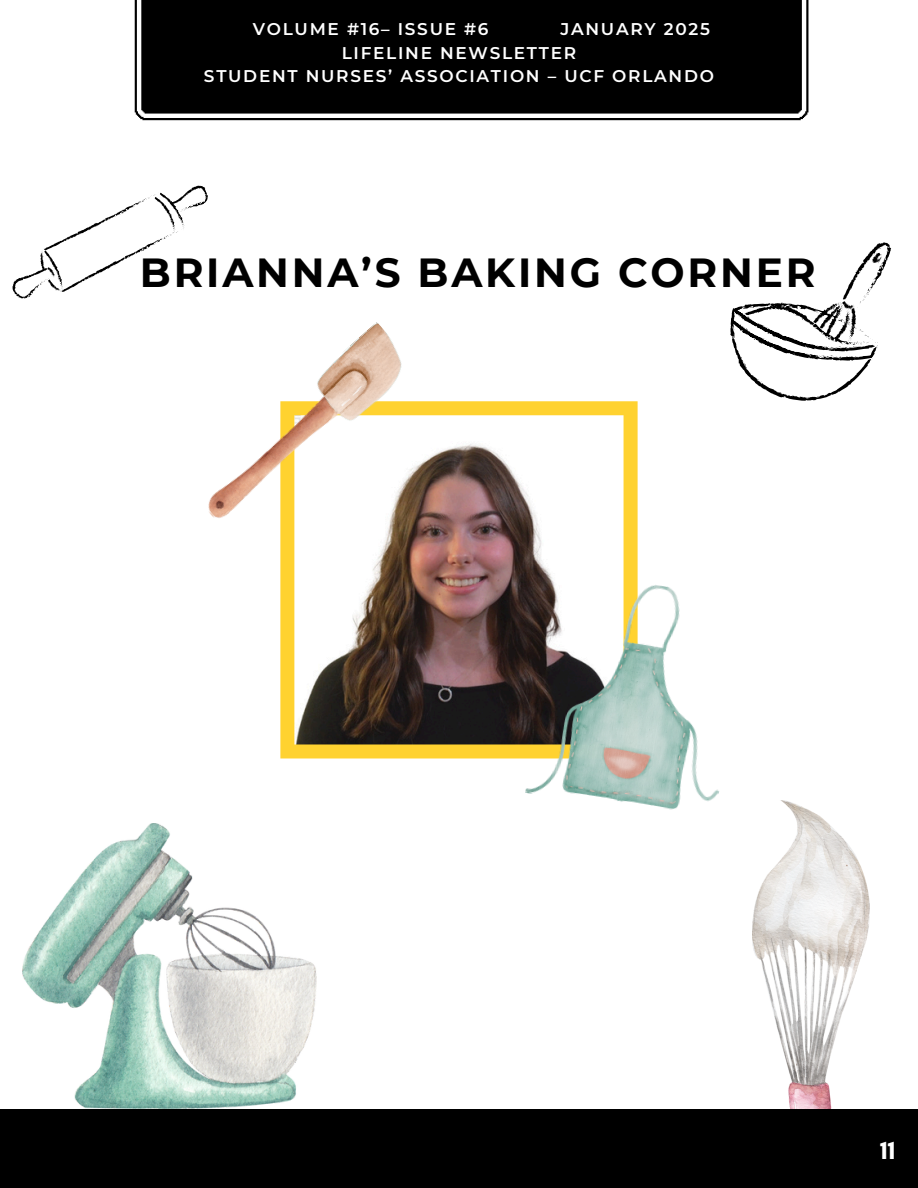
<style>
.page{position:relative;width:918px;height:1188px;background:#fff}
.page>*{position:absolute;margin:0;border:0;box-sizing:border-box;transform-origin:0 0}
.t1{font:700 40.5px "Montserrat";letter-spacing:.07em;color:#000}
.t2{font:700 25.5px "Glacial Indifference";color:#fff}
.t3{font:600 16.95px "Montserrat";letter-spacing:.1em;color:#fff}
</style>
<div class="page">
<img style="left:752px;top:800px;width:117px;height:309px">
<div style="left:0;top:1109px;width:918px;height:79px;background:#000"></div>
<svg style="left:280px;top:401px;width:358px;height:357px"></svg>
<svg style="left:135px;top:0;width:673px;height:120px;background:#0b0b0b"></svg>
<div style="left:137px;top:0;width:669px;height:118px;background:#000"></div>
<svg style="left:730px;top:242px;width:161px;height:159px"></svg>
<svg style="left:12px;top:185px;width:196px;height:114px"></svg>
<img style="left:22px;top:823px;width:295px;height:286px">
<img style="left:525px;top:570px;width:194px;height:240px">
<img style="left:208px;top:322px;width:208px;height:211px">
<p class="t3" style="left:253px;top:19px;width:237px">VOLUME #16– ISSUE #6</p>
<p class="t3" style="left:560px;top:19px;width:151px">JANUARY 2025</p>
<p class="t3" style="left:342px;top:42px;width:236px">LIFELINE NEWSLETTER</p>
<p class="t3" style="left:204px;top:66px;width:512px">STUDENT NURSES’ ASSOCIATION – UCF ORLANDO</p>
<p class="t1" style="left:140px;top:248px;width:677px">BRIANNA’S BAKING CORNER</p>
<p class="t2" style="left:880px;top:1135px;width:17px">11</p>
</div>
